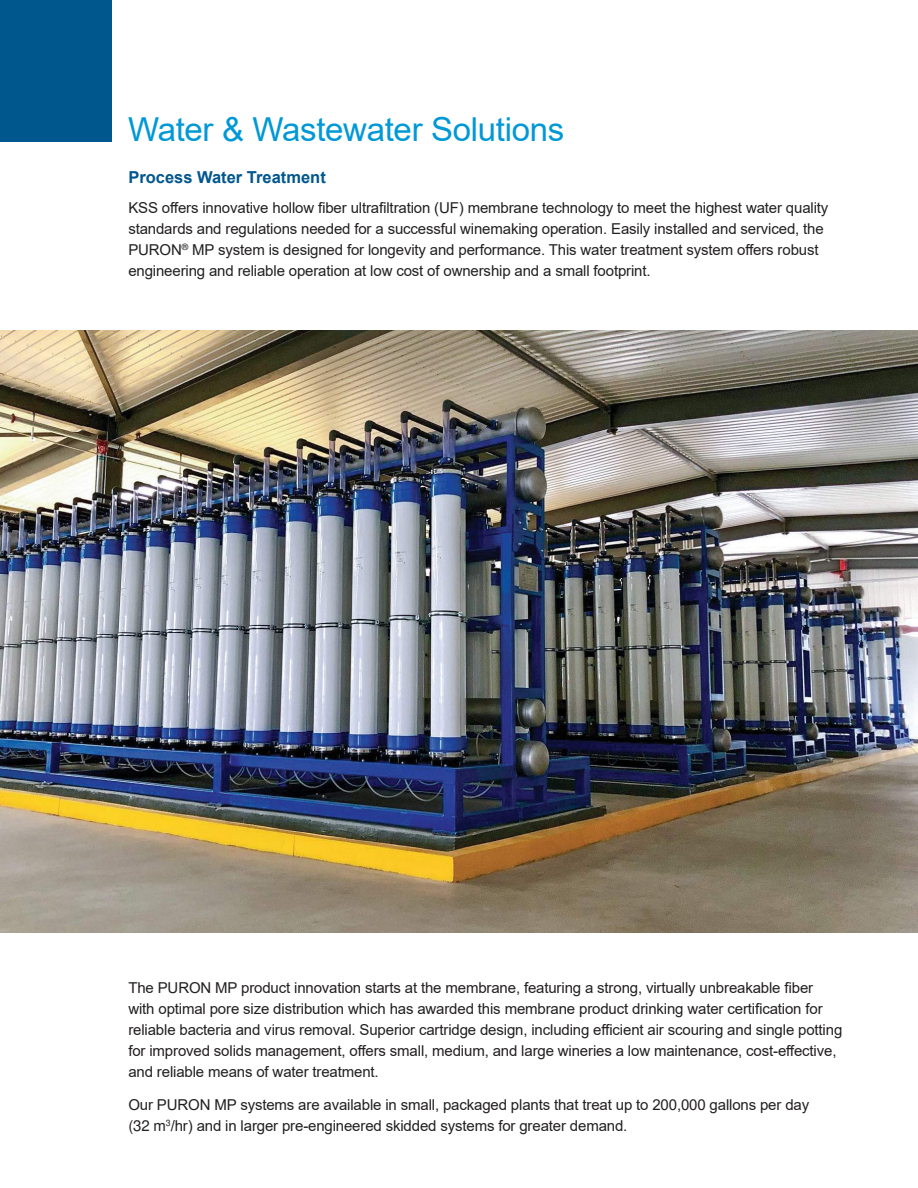
<style>
.page{position:relative;width:918px;height:1188px;background:#fff}
.page>*{position:absolute;margin:0;border:0;box-sizing:border-box;transform-origin:0 0}
.t1{font:33px "Arial";letter-spacing:-.01em;color:#0098d7}
.t2{font:700 16.5px "Arial";color:#00578d}
.t3{font:15px/21px "Arial";letter-spacing:-.01em;color:#221f1f}
</style>
<div class="page">
<div style="left:0;top:0;width:111px;height:141px;background:#00578d"></div>
<img style="left:0;top:331px;width:918px;height:602px">
<h1 class="t1" style="left:128px;top:107px;width:438px">Water &amp; Wastewater Solutions</h1>
<p class="t2" style="left:128px;top:166px;width:199px">Process Water Treatment</p>
<p class="t3" style="left:128px;top:197px;width:702px">KSS o昀昀ers innovative hollow 昀椀ber ultra昀椀ltration (UF) membrane technology to meet the highest water quality standards and regulations needed for a successful winemaking operation. Easily installed and serviced, the PURON<sup>®</sup> MP system is designed for longevity and performance. This water treatment system o昀昀ers robust engineering and reliable operation at low cost of ownership and a small footprint.</p>
<p class="t3" style="left:128px;top:977px;width:715px">The PURON MP product innovation starts at the membrane, featuring a strong, virtually unbreakable 昀椀ber with optimal pore size distribution which has awarded this membrane product drinking water certi昀椀cation for reliable bacteria and virus removal. Superior cartridge design, including e昀케cient air scouring and single potting for improved solids management, o昀昀ers small, medium, and large wineries a low maintenance, cost-e昀昀ective, and reliable means of water treatment.</p>
<p class="t3" style="left:128px;top:1094px;width:682px">Our PURON MP systems are available in small, packaged plants that treat up to 200,000 gallons per day (32 m<sup>3</sup>/hr) and in larger pre-engineered skidded systems for greater demand.</p>
</div>
